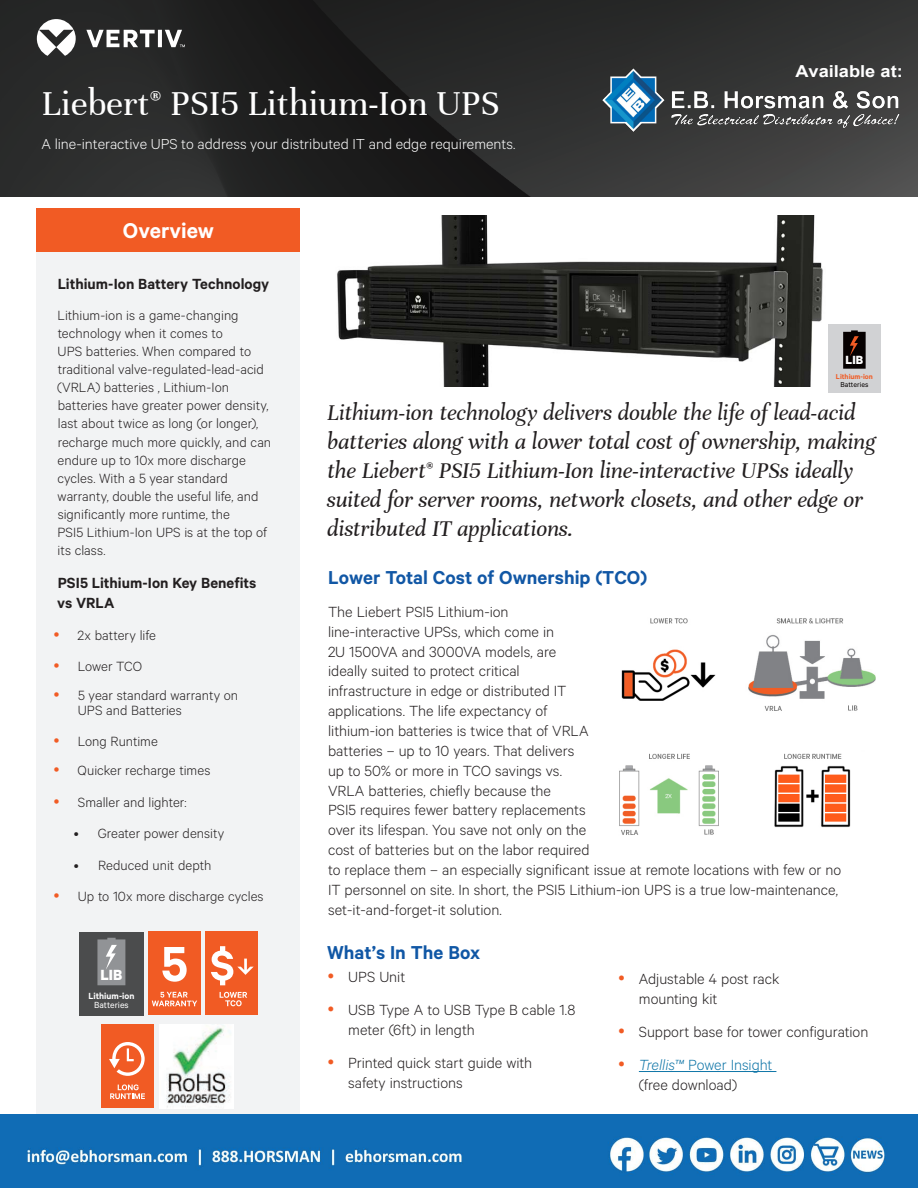
<style>
.page{position:relative;width:918px;height:1188px;background:#fff}
.page>*{position:absolute;margin:0;border:0;box-sizing:border-box;transform-origin:0 0}
.t1{font:37.5px "Unna";color:#fff}
.t2{font:italic 24px/29px "Unna";letter-spacing:-.01em;color:#231f20}
.t3{font:600 24px "Calibre";color:#fff}
.t4{font:600 21px "Calibre";color:#1157a5}
.t5{font:600 21px "Calibre";color:#1057a5}
.t6{font:700 16.65px "Calibre";color:#fff}
.t7{font:300 16.5px/19.8px "Calibre";color:#231f20}
.t8{font:600 16.5px/19.8px "Calibre";color:#231f20}
.t9{font:700 16.5px "Arial";color:#fff;scale:1.1 1}
.t10{font:300 16.2px "Calibre";color:#fff}
.t11{font:300 15px/18px "Calibre";color:#231f20}
.t12{font:700 13.35px "Calibre";color:#fff}
.t13{font:600 9.9px/9.3px "Calibre";color:#fff;text-align:center}
.t14{font:600 7.95px/7.5px "Calibre";color:#f15b24;text-align:center}
.s1{font-weight:400}
.s2{font-weight:400;color:#060101}
.s3{font-style:italic;color:#1076a8}
.s4{color:#1076a8}
</style>
<div class="page">
<img style="left:0;top:0;width:918px;height:197px">
<svg style="left:37px;top:19px;width:148px;height:37px"></svg>
<div style="left:37px;top:252px;width:263px;height:882px;background:#f2f3f4"></div>
<div style="left:37px;top:208px;width:263px;height:44px;background:#f15b24"></div>
<img style="left:619px;top:618px;width:257px;height:217px">
<img style="left:337px;top:216px;width:495px;height:171px">
<hr style="left:639px;top:1071px;width:137px;height:1px;background:#1076a8">
<div style="left:79px;top:932px;width:65px;height:84px;background:#4b4c4d"></div>
<svg style="left:97px;top:938px;width:28px;height:47px"></svg>
<div style="left:148px;top:932px;width:53px;height:83px;background:#f15b24"></div>
<svg style="left:162px;top:947px;width:25px;height:35px"></svg>
<svg style="left:152px;top:992px;width:45px;height:14px"></svg>
<div style="left:205px;top:932px;width:53px;height:83px;background:#f15b24"></div>
<svg style="left:211px;top:946px;width:43px;height:39px"></svg>
<svg style="left:220px;top:992px;width:27px;height:14px"></svg>
<img style="left:159px;top:1024px;width:75px;height:84px">
<div style="left:101px;top:1024px;width:53px;height:84px;background:#f15b24"></div>
<svg style="left:109px;top:1042px;width:36px;height:34px"></svg>
<svg style="left:110px;top:1084px;width:35px;height:15px"></svg>
<div style="left:828px;top:325px;width:52px;height:68px;background:#d1d2d4"></div>
<svg style="left:843px;top:330px;width:23px;height:39px"></svg>
<img style="left:595px;top:61px;width:312px;height:75px">
<img style="left:0;top:1115px;width:918px;height:73px">
<p class="t1" style="left:42px;top:82px;width:460px">Liebert<sup>®</sup> PSI5 Lithium-Ion UPS</p>
<p class="t10" style="left:42px;top:134px;width:475px">A line-interactive UPS to address your distributed IT and edge requirements.</p>
<p class="t3" style="left:123px;top:216px;width:93px">Overview</p>
<p class="t9" style="left:795px;top:61px;width:99px">Available at:</p>
<p class="t8" style="left:58px;top:273px;width:213px">Lithium-Ion Battery Technology</p>
<p class="t11" style="left:57px;top:306px;width:216px">Lithium-ion is a game-changing technology when it comes to<br>UPS batteries. When compared to traditional valve-regulated-lead-acid (VRLA) batteries , Lithium-Ion batteries have greater power density, last about twice as long (or longer), recharge much more quickly, and can endure up to 10x more discharge cycles. With a 5 year standard warranty, double the useful life, and significantly more runtime, the<br>PSI5 Lithium-Ion UPS is at the top of its class.</p>
<p class="t8" style="left:57px;top:573px;width:201px">PSI5 Lithium-Ion Key Benefits vs VRLA</p>
<p class="t11" style="left:78px;top:619px;width:80px;line-height:31.7px">2x battery life<br>Lower TCO</p>
<p class="t11" style="left:78px;top:687px;width:162px;line-height:15px">5 year standard warranty on<br>UPS and Batteries</p>
<p class="t11" style="left:78px;top:727px;width:134px;line-height:28.7px">Long Runtime<br>Quicker recharge times</p>
<p class="t11" style="left:78px;top:792px;width:110px">Smaller and lighter:</p>
<p class="t11" style="left:74px;top:824px;width:152px">• Greater power density</p>
<p class="t11" style="left:74px;top:849px;width:191px;line-height:31.7px">• Reduced unit depth<br>Up to 10x more discharge cycles</p>
<p class="t6" style="left:100px;top:964px;width:23px">LIB</p>
<p class="t13" style="left:88px;top:991px;width:47px">Lithium-ion<br><span class="s1">Batteries</span></p>
<p class="t12" style="left:846px;top:352px;width:19px">LIB</p>
<p class="t14" style="left:836px;top:373px;width:38px">Lithium-ion<br><span class="s2">Batteries</span></p>
<p class="t2" style="left:327px;top:399px;width:550px">Lithium-ion technology delivers double the life of lead-acid batteries along with a lower total cost of ownership, making the Liebert<sup>®</sup> PSI5 Lithium-Ion line-interactive UPSs ideally suited for server rooms, network closets, and other edge or distributed IT applications.</p>
<p class="t4" style="left:328px;top:564px;width:321px">Lower Total Cost of Ownership (TCO)</p>
<p class="t7" style="left:328px;top:601px;width:515px">The Liebert PSI5 Lithium-ion<br>line-interactive UPSs, which come in<br>2U 1500VA and 3000VA models, are<br>ideally suited to protect critical<br>infrastructure in edge or distributed IT<br>applications. The life expectancy of<br>lithium-ion batteries is twice that of VRLA<br>batteries – up to 10 years. That delivers<br>up to 50% or more in TCO savings vs.<br>VRLA batteries, chiefly because the<br>PSI5 requires fewer battery replacements<br>over its lifespan. You save not only on the<br>cost of batteries but on the labor required<br>to replace them – an especially significant issue at remote locations with few or no IT personnel on site. In short, the PSI5 Lithium-ion UPS is a true low-maintenance, set-it-and-forget-it solution.</p>
<p class="t5" style="left:327px;top:940px;width:155px">What’s In The Box</p>
<p class="t7" style="left:348px;top:959px;width:229px;line-height:33.5px">UPS Unit<br>USB Type A to USB Type B cable 1.8</p>
<p class="t7" style="left:348px;top:1012px;width:185px;line-height:33.5px">meter (6ft) in length<br>Printed quick start guide with</p>
<p class="t7" style="left:348px;top:1073px;width:116px">safety instructions</p>
<p class="t7" style="left:639px;top:968px;width:142px">Adjustable 4 post rack mounting kit</p>
<p class="t7" style="left:639px;top:1014px;width:231px;line-height:33.5px">Support base for tower configuration<br><span class="s3">Trellis™</span> <span class="s4">Power Insight</span></p>
<p class="t7" style="left:639px;top:1074px;width:100px">(free download)</p>
</div>
